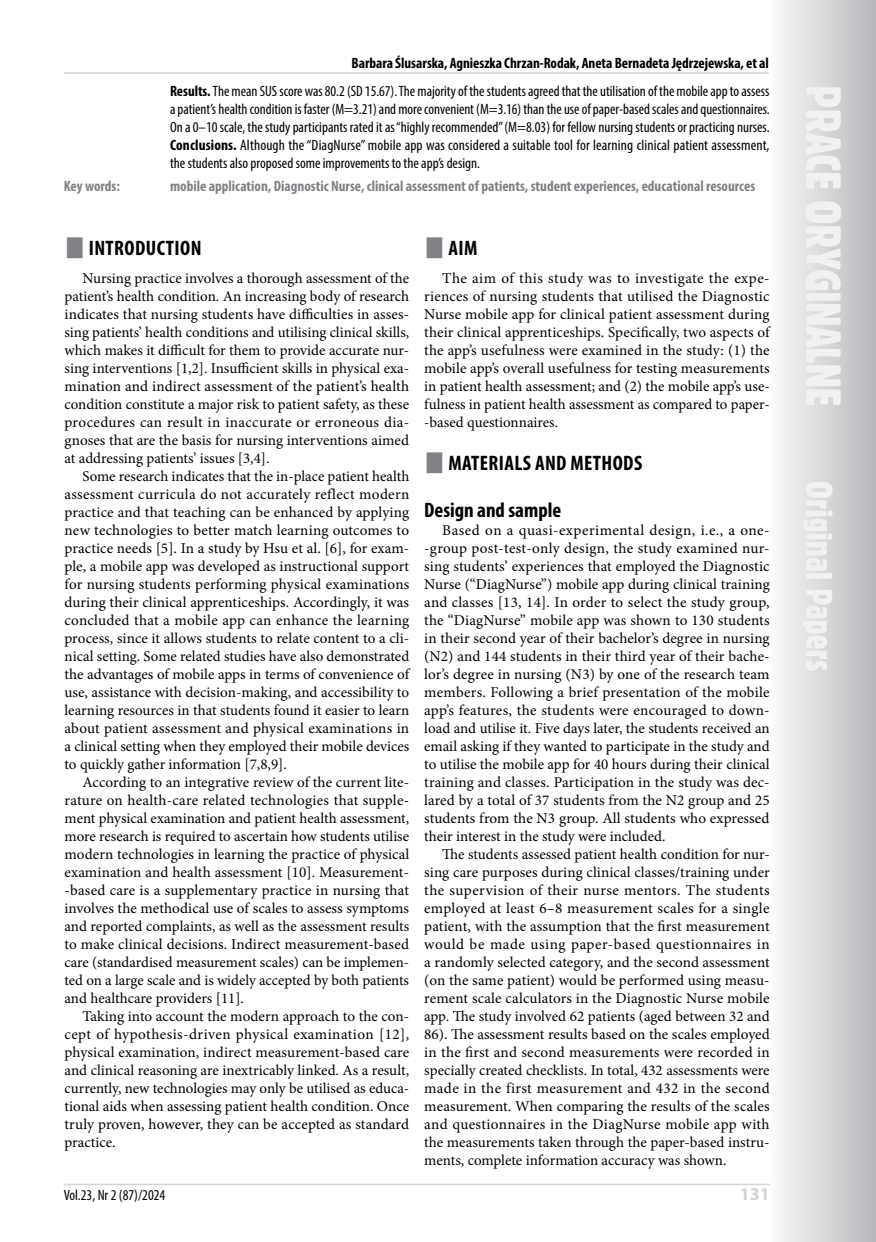
<style>
.page{position:relative;width:876px;height:1242px;background:#fff}
.page>*{position:absolute;margin:0;border:0;box-sizing:border-box;transform-origin:0 0}
.t1{font:700 condensed 21px "Myriad Pro";letter-spacing:.02em;color:#000}
.t2{font:700 condensed 21px "Myriad Pro";color:#000}
.t3{font:700 18px "Myriad Pro";color:#d1d3d4}
.t4{font:15px/18px "Minion Pro";color:#000;text-align:justify}
.t5{font:condensed 15px/18px "Myriad Pro";color:#000;text-align:justify}
.t6{font:700 condensed 15px "Myriad Pro";color:#808285}
.t7{font:700 condensed 15px "Myriad Pro";letter-spacing:-.005em;color:#000}
.s1{font-weight:700}
</style>
<div class="page">
<svg style="left:780px;top:0;width:96px;height:1242px;background:#d3d4d6"></svg>
<svg style="left:803px;top:87px;width:38px;height:584px"></svg>
<hr style="left:64px;top:1183px;width:706px;height:2px;background:#d1d3d4">
<hr style="left:64px;top:72px;width:705px;height:2px;background:#d1d3d4">
<p class="t7" style="left:352px;top:54px;width:419px">Barbara Ślusarska, Agnieszka Chrzan-Rodak, Aneta Bernadeta Jędrzejewska, et al</p>
<p class="t5" style="left:170px;top:82px;width:601px"><span class="s1">Results.</span> The mean SUS score was 80.2 (SD 15.67). The majority of the students agreed that the utilisation of the mobile app to assess a patient’s health condition is faster (M=3.21) and more convenient (M=3.16) than the use of paper-based scales and questionnaires.<br>On a 0–10 scale, the study participants rated it as “highly recommended” (M=8.03) for fellow nursing students or practicing nurses.<br><span class="s1">Conclusions.</span> Although the “DiagNurse” mobile app was considered a suitable tool for learning clinical patient assessment, the students also proposed some improvements to the app’s design.</p>
<p class="t6" style="left:64px;top:176px;width:58px">Key words:</p>
<p class="t6" style="left:170px;top:176px;width:587px">mobile application, Diagnostic Nurse, clinical assessment of patients, student experiences, educational resources</p>
<h1 class="t1" style="left:89px;top:235px;width:114px">INTRODUCTION</h1>
<p class="t4" style="left:64px;top:269px;width:346px;text-indent:18px">Nursing practice involves a thorough assessment of the patient’s health condition. An increasing body of research indicates that nursing students have difficulties in asses&shy;sing patients’ health conditions and utilising clinical skills, which makes it difficult for them to provide accurate nur&shy;sing interventions [1,2]. Insufficient skills in physical exa&shy;mination and indirect assessment of the patient’s health condition constitute a major risk to patient safety, as these procedures can result in inaccurate or erroneous dia&shy;gnoses that are the basis for nursing interventions aimed at addressing patients’ issues [3,4].</p>
<p class="t4" style="left:64px;top:467px;width:346px;text-indent:18px">Some research indicates that the in-place patient health assessment curricula do not accurately reflect modern practice and that teaching can be enhanced by applying new technologies to better match learning outcomes to practice needs [5]. In a study by Hsu et al. [6], for exam&shy;ple, a mobile app was developed as instructional support for nursing students performing physical examinations during their clinical apprenticeships. Accordingly, it was concluded that a mobile app can enhance the learning process, since it allows students to relate content to a cli&shy;nical setting. Some related studies have also demonstrated the advantages of mobile apps in terms of convenience of use, assistance with decision-making, and accessibility to learning resources in that students found it easier to learn about patient assessment and physical examinations in a clinical setting when they employed their mobile devices to quickly gather information [7,8,9].</p>
<p class="t4" style="left:64px;top:773px;width:346px;text-indent:18px">According to an integrative review of the current lite&shy;rature on health-care related technologies that supple&shy;ment physical examination and patient health assessment, more research is required to ascertain how students utilise modern technologies in learning the practice of physical examination and health assessment [10]. Measurement--based care is a supplementary practice in nursing that involves the methodical use of scales to assess symptoms and reported complaints, as well as the assessment results to make clinical decisions. Indirect measurement-based care (standardised measurement scales) can be implemen&shy;ted on a large scale and is widely accepted by both patients and healthcare providers [11].</p>
<p class="t4" style="left:64px;top:1007px;width:346px;text-indent:18px">Taking into account the modern approach to the con&shy;cept of hypothesis-driven physical examination [12], physical examination, indirect measurement-based care and clinical reasoning are inextricably linked. As a result, currently, new technologies may only be utilised as educa&shy;tional aids when assessing patient health condition. Once truly proven, however, they can be accepted as standard practice.</p>
<h1 class="t1" style="left:448px;top:235px;width:31px">AIM</h1>
<p class="t4" style="left:424px;top:269px;width:347px;text-indent:18px">The aim of this study was to investigate the expe&shy;riences of nursing students that utilised the Diagnostic Nurse mobile app for clinical patient assessment during their clinical apprenticeships. Specifically, two aspects of the app’s usefulness were examined in the study: (1) the mobile app’s overall usefulness for testing measurements in patient health assessment; and (2) the mobile app’s use&shy;fulness in patient health assessment as compared to paper--based questionnaires.</p>
<h1 class="t1" style="left:448px;top:450px;width:195px">MATERIALS AND METHODS</h1>
<h1 class="t2" style="left:424px;top:497px;width:139px">Design and sample</h1>
<p class="t4" style="left:424px;top:521px;width:347px;text-indent:18px">Based on a quasi-experimental design, i.e., a one--group post-test-only design, the study examined nur&shy;sing students’ experiences that employed the Diagnostic Nurse (“DiagNurse”) mobile app during clinical training and classes [13, 14]. In order to select the study group, the “DiagNurse” mobile app was shown to 130 students in their second year of their bachelor’s degree in nursing (N2) and 144 students in their third year of their bache&shy;lor’s degree in nursing (N3) by one of the research team members. Following a brief presentation of the mobile app’s features, the students were encouraged to down&shy;load and utilise it. Five days later, the students received an email asking if they wanted to participate in the study and to utilise the mobile app for 40 hours during their clinical training and classes. Participation in the study was dec&shy;lared by a total of 37 students from the N2 group and 25 students from the N3 group. All students who expressed their interest in the study were included.</p>
<p class="t4" style="left:424px;top:845px;width:347px;text-indent:18px">The students assessed patient health condition for nur&shy;sing care purposes during clinical classes/training under the supervision of their nurse mentors. The students employed at least 6–8 measurement scales for a single patient, with the assumption that the first measurement would be made using paper-based questionnaires in a randomly selected category, and the second assessment (on the same patient) would be performed using measu&shy;rement scale calculators in the Diagnostic Nurse mobile app. The study involved 62 patients (aged between 32 and 86). The assessment results based on the scales employed in the first and second measurements were recorded in specially created checklists. In total, 432 assessments were made in the first measurement and 432 in the second measurement. When comparing the results of the scales and questionnaires in the DiagNurse mobile app with the measurements taken through the paper-based instru&shy;ments, complete information accuracy was shown.</p>
<p class="t5" style="left:64px;top:1186px;width:103px">Vol.23, Nr 2 (87)/2024</p>
<p class="t3" style="left:740px;top:1182px;width:31px">131</p>
</div>
